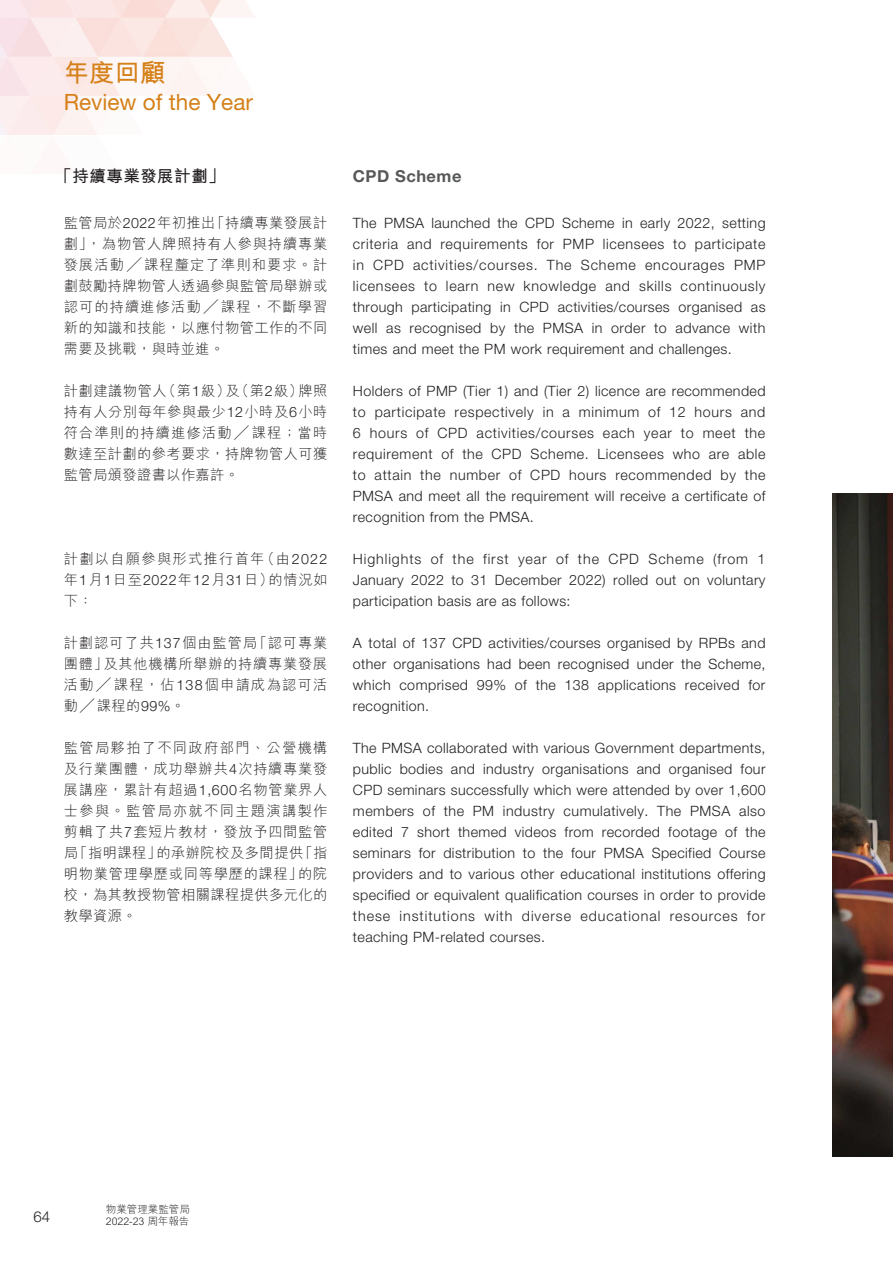
<style>
.page{position:relative;width:893px;height:1263px;background:#fff}
.page>*{position:absolute;margin:0;border:0;box-sizing:border-box;transform-origin:0 0}
.t1{font:700 25.5px "M Hei HK";color:#d58018}
.t2{font:22.5px "Helvetica Neue";color:#d58018}
.t3{font:700 16.5px "M Hei HK";letter-spacing:.03em;color:#231f20}
.t4{font:700 16.5px "Helvetica Neue";letter-spacing:.03em;color:#57585a}
.t5{font:300 15px "Helvetica Neue";color:#231f20}
.t6{font:300 14.25px/21px "Helvetica Neue";letter-spacing:.03em;color:#231f20;text-align:justify}
.t7{font:300 14.25px/21px "M Hei HK";letter-spacing:.05em;color:#231f20;text-align:justify}
.t8{font:300 10.5px/12.6px "M Hei HK";color:#231f20}
.s1{font-family:"Helvetica Neue"}
</style>
<div class="page">
<img style="left:0;top:0;width:254px;height:135px">
<img style="left:833px;top:494px;width:60px;height:663px">
<h1 class="t1" style="left:64px;top:55px;width:103px">年度回顧</h1>
<h2 class="t2" style="left:64px;top:82px;width:191px">Review of the Year</h2>
<p class="t3" style="left:56px;top:164px;width:171px">「持續專業發展計劃」</p>
<p class="t7" style="left:64px;top:212px;width:265px">監管局於<span class="s1">2022</span>年初推出「持續專業發展計劃」，為物管人牌照持有人參與持續專業發展活動╱課程釐定了準則和要求。計劃鼓勵持牌物管人透過參與監管局舉辦或認可的持續進修活動╱課程，不斷學習新的知識和技能，以應付物管工作的不同需要及挑戰，與時並進。</p>
<p class="t7" style="left:64px;top:380px;width:265px">計劃建議物管人（第<span class="s1">1</span>級）及（第<span class="s1">2</span>級）牌照持有人分別每年參與最少<span class="s1">12</span>小時及<span class="s1">6</span>小時符合準則的持續進修活動╱課程；當時數達至計劃的參考要求，持牌物管人可獲監管局頒發證書以作嘉許。</p>
<p class="t7" style="left:64px;top:548px;width:265px">計劃以自願參與形式推行首年（由<span class="s1">2022</span>年<span class="s1">1</span>月<span class="s1">1</span>日至<span class="s1">2022</span>年<span class="s1">12</span>月<span class="s1">31</span>日）的情況如下：</p>
<p class="t7" style="left:64px;top:632px;width:265px">計劃認可了共<span class="s1">137</span>個由監管局「認可專業團體」及其他機構所舉辦的持續專業發展活動╱課程，佔<span class="s1">138</span>個申請成為認可活動╱課程的<span class="s1">99%</span>。</p>
<p class="t7" style="left:64px;top:737px;width:265px">監管局夥拍了不同政府部門、公營機構及行業團體，成功舉辦共<span class="s1">4</span>次持續專業發展講座，累計有超過<span class="s1">1,600</span>名物管業界人士參與。監管局亦就不同主題演講製作剪輯了共<span class="s1">7</span>套短片教材，發放予四間監管局「指明課程」的承辦院校及多間提供「指明物業管理學歷或同等學歷的課程」的院校，為其教授物管相關課程提供多元化的教學資源。</p>
<p class="t4" style="left:353px;top:161px;width:110px">CPD Scheme</p>
<p class="t6" style="left:353px;top:212px;width:414px">The PMSA launched the CPD Scheme in early 2022, setting criteria and requirements for PMP licensees to participate in CPD activities/courses. The Scheme encourages PMP licensees to learn new knowledge and skills continuously through participating in CPD activities/courses organised as well as recognised by the PMSA in order to advance with times and meet the PM work requirement and challenges.</p>
<p class="t6" style="left:353px;top:380px;width:414px">Holders of PMP (Tier 1) and (Tier 2) licence are recommended to participate respectively in a minimum of 12 hours and 6 hours of CPD activities/courses each year to meet the requirement of the CPD Scheme. Licensees who are able to attain the number of CPD hours recommended by the PMSA and meet all the requirement will receive a certificate of recognition from the PMSA.</p>
<p class="t6" style="left:353px;top:548px;width:414px">Highlights of the first year of the CPD Scheme (from 1<br>January 2022 to 31 December 2022) rolled out on voluntary participation basis are as follows:</p>
<p class="t6" style="left:353px;top:632px;width:414px">A total of 137 CPD activities/courses organised by RPBs and other organisations had been recognised under the Scheme, which comprised 99% of the 138 applications received for recognition.</p>
<p class="t6" style="left:353px;top:737px;width:414px">The PMSA collaborated with various Government departments, public bodies and industry organisations and organised four CPD seminars successfully which were attended by over 1,600 members of the PM industry cumulatively. The PMSA also edited 7 short themed videos from recorded footage of the seminars for distribution to the four PMSA Specified Course providers and to various other educational institutions offering specified or equivalent qualification courses in order to provide these institutions with diverse educational resources for teaching PM-related courses.</p>
<p class="t5" style="left:33px;top:1204px;width:18px">64</p>
<p class="t8" style="left:106px;top:1202px;width:85px">物業管理業監管局<br>2022-23 周年報告</p>
</div>
